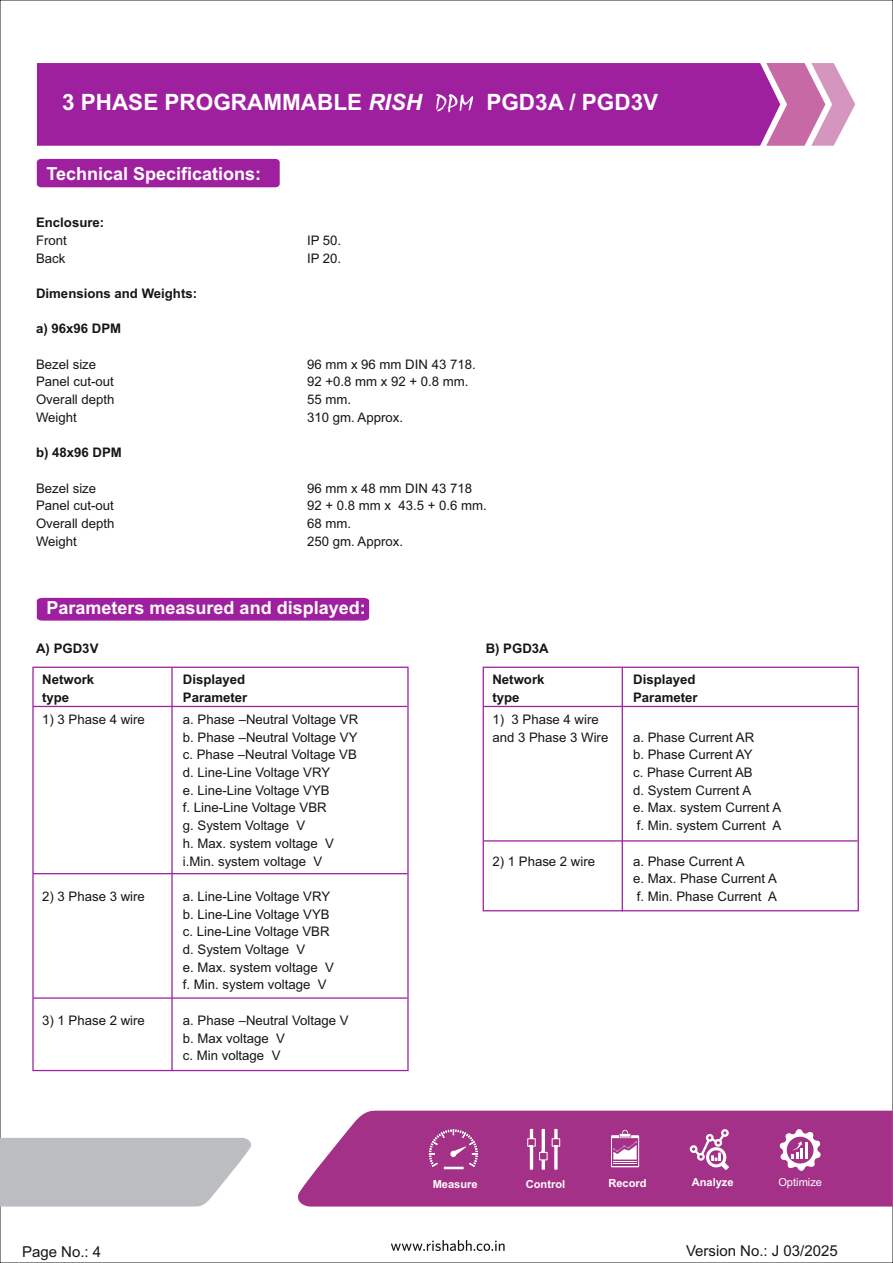
<style>
.page{position:relative;width:893px;height:1263px;background:#fff}
.page>*{position:absolute;margin:0;border:0;box-sizing:border-box;transform-origin:0 0}
.t1{font:700 22.5px "Arial";color:#fff}
.t2{font:700 18px "Arial";color:#fff}
.t3{font:15px "Arial";color:#151616}
.t4{font:13.2px/17.7px "Arial";color:#151616}
.t5{font:700 13.2px "Arial";color:#151616}
.t6{font:700 11.1px "Arial";color:#fff}
.t7{font:11.1px "Arial";color:#fff}
.s1{font-style:italic}
</style>
<div class="page">
<div style="left:37px;top:159px;width:243px;height:28px;background:#9f209f;border-radius:4px"></div>
<div style="left:37px;top:598px;width:332px;height:23px;background:#9f209f"></div>
<svg style="left:780px;top:63px;width:75px;height:83px"></svg>
<div style="left:37px;top:63px;width:743px;height:83px;background:#9f209f"></div>
<div style="left:32px;top:667px;width:377px;height:404px;border:1px solid #9e219f"></div>
<hr style="left:33px;top:706px;width:374px;height:1px;background:#9e219f">
<hr style="left:33px;top:873px;width:374px;height:1px;background:#9e219f">
<hr style="left:33px;top:997px;width:374px;height:2px;background:#9e219f">
<hr style="left:171px;top:667px;width:2px;height:404px;background:#9e219f">
<div style="left:483px;top:667px;width:376px;height:244px;border:1px solid #9e219f"></div>
<hr style="left:483px;top:706px;width:375px;height:1px;background:#9e219f">
<hr style="left:483px;top:840px;width:375px;height:1px;background:#9e219f">
<hr style="left:622px;top:667px;width:1px;height:244px;background:#9e219f">
<svg style="left:436px;top:94px;width:37px;height:18px"></svg>
<svg style="left:391px;top:1240px;width:114px;height:11px"></svg>
<svg style="left:298px;top:1110px;width:595px;height:96px;background:#a83e8e"></svg>
<hr style="left:444px;top:1167px;width:20px;height:2px;background:#fff">
<svg style="left:429px;top:1129px;width:49px;height:38px;background:#b05099"></svg>
<svg style="left:527px;top:1129px;width:33px;height:41px"></svg>
<svg style="left:611px;top:1130px;width:28px;height:37px"></svg>
<svg style="left:690px;top:1129px;width:39px;height:41px"></svg>
<svg style="left:779px;top:1128px;width:43px;height:44px"></svg>
<svg style="left:0;top:1138px;width:251px;height:69px;background:#c1c2c5"></svg>
<h1 class="t1" style="left:62px;top:94px;width:362px">3 PHASE PROGRAMMABLE <span class="s1">RISH</span></h1>
<h1 class="t1" style="left:486px;top:94px;width:173px">PGD3A / PGD3V</h1>
<h2 class="t2" style="left:47px;top:167px;width:216px">Technical Specifications:</h2>
<p class="t5" style="left:36px;top:217px;width:70px">Enclosure:</p>
<p class="t4" style="left:36px;top:233px;width:32px">Front</p>
<p class="t4" style="left:307px;top:233px;width:36px">IP 50.</p>
<p class="t4" style="left:36px;top:250px;width:31px">Back</p>
<p class="t4" style="left:307px;top:250px;width:36px">IP 20.</p>
<p class="t5" style="left:36px;top:288px;width:163px">Dimensions and Weights:</p>
<p class="t5" style="left:36px;top:324px;width:87px">a) 96x96 DPM</p>
<p class="t4" style="left:36px;top:356px;width:62px">Bezel size</p>
<p class="t4" style="left:307px;top:356px;width:170px">96 mm x 96 mm DIN 43 718.</p>
<p class="t4" style="left:36px;top:374px;width:79px">Panel cut-out</p>
<p class="t4" style="left:307px;top:374px;width:163px">92 +0.8 mm x 92 + 0.8 mm.</p>
<p class="t4" style="left:36px;top:409px;width:42px">Weight</p>
<p class="t4" style="left:307px;top:409px;width:98px">310 gm. Approx.</p>
<p class="t5" style="left:36px;top:448px;width:87px">b) 48x96 DPM</p>
<p class="t4" style="left:36px;top:480px;width:62px">Bezel size</p>
<p class="t4" style="left:307px;top:480px;width:167px">96 mm x 48 mm DIN 43 718</p>
<p class="t4" style="left:36px;top:498px;width:79px">Panel cut-out</p>
<p class="t4" style="left:307px;top:498px;width:181px">92 + 0.8 mm x 43.5 + 0.6 mm.</p>
<p class="t4" style="left:36px;top:516px;width:80px">Overall depth</p>
<p class="t4" style="left:307px;top:516px;width:46px">68 mm.</p>
<p class="t4" style="left:36px;top:533px;width:42px">Weight</p>
<p class="t4" style="left:307px;top:533px;width:98px">250 gm. Approx.</p>
<p class="t4" style="left:36px;top:392px;width:80px">Overall depth</p>
<p class="t4" style="left:307px;top:392px;width:46px">55 mm.</p>
<h2 class="t2" style="left:47px;top:601px;width:321px">Parameters measured and displayed:</h2>
<p class="t5" style="left:36px;top:643px;width:64px">A) PGD3V</p>
<p class="t5" style="left:42px;top:674px;width:54px">Network</p>
<p class="t5" style="left:183px;top:674px;width:64px">Displayed</p>
<p class="t5" style="left:42px;top:692px;width:29px">type</p>
<p class="t5" style="left:183px;top:692px;width:66px">Parameter</p>
<p class="t4" style="left:42px;top:712px;width:104px">1) 3 Phase 4 wire</p>
<p class="t4" style="left:183px;top:712px;width:177px">a. Phase –Neutral Voltage VR</p>
<p class="t4" style="left:183px;top:729px;width:176px">b. Phase –Neutral Voltage VY</p>
<p class="t4" style="left:183px;top:765px;width:149px">d. Line-Line Voltage VRY</p>
<p class="t4" style="left:183px;top:800px;width:145px">f. Line-Line Voltage VBR</p>
<p class="t4" style="left:183px;top:747px;width:175px">c. Phase –Neutral Voltage VB</p>
<p class="t4" style="left:183px;top:782px;width:148px">e. Line-Line Voltage VYB</p>
<p class="t4" style="left:183px;top:818px;width:124px">g. System Voltage V</p>
<p class="t4" style="left:183px;top:836px;width:153px">h. Max. system voltage V</p>
<p class="t4" style="left:183px;top:853px;width:141px">i.Min. system voltage V</p>
<p class="t4" style="left:42px;top:889px;width:104px">2) 3 Phase 3 wire</p>
<p class="t4" style="left:183px;top:889px;width:149px">a. Line-Line Voltage VRY b. Line-Line Voltage VYB</p>
<p class="t4" style="left:183px;top:924px;width:148px">c. Line-Line Voltage VBR d. System Voltage V</p>
<p class="t4" style="left:183px;top:959px;width:153px">e. Max. system voltage V</p>
<p class="t4" style="left:183px;top:977px;width:145px">f. Min. system voltage V</p>
<p class="t4" style="left:42px;top:1012px;width:104px">3) 1 Phase 2 wire</p>
<p class="t4" style="left:183px;top:1012px;width:167px">a. Phase –Neutral Voltage V b. Max voltage V</p>
<p class="t4" style="left:183px;top:1048px;width:99px">c. Min voltage V</p>
<p class="t5" style="left:486px;top:643px;width:65px">B) PGD3A</p>
<p class="t5" style="left:492px;top:674px;width:54px">Network</p>
<p class="t5" style="left:633px;top:674px;width:64px">Displayed</p>
<p class="t5" style="left:492px;top:692px;width:29px">type</p>
<p class="t5" style="left:633px;top:692px;width:66px">Parameter</p>
<p class="t4" style="left:492px;top:712px;width:108px">1) 3 Phase 4 wire</p>
<p class="t4" style="left:492px;top:729px;width:117px">and 3 Phase 3 Wire</p>
<p class="t4" style="left:633px;top:729px;width:123px">a. Phase Current AR</p>
<p class="t4" style="left:633px;top:747px;width:121px;text-align:justify">b. Phase Current AY c. Phase Current AB d. System Current A</p>
<p class="t4" style="left:633px;top:800px;width:150px">e. Max. system Current A</p>
<p class="t4" style="left:637px;top:818px;width:146px">f. Min. system Current A</p>
<p class="t4" style="left:492px;top:853px;width:104px">2) 1 Phase 2 wire</p>
<p class="t4" style="left:633px;top:853px;width:113px">a. Phase Current A</p>
<p class="t4" style="left:637px;top:889px;width:142px">f. Min. Phase Current A</p>
<p class="t4" style="left:633px;top:871px;width:145px">e. Max. Phase Current A</p>
<p class="t6" style="left:433px;top:1179px;width:46px">Measure</p>
<p class="t6" style="left:526px;top:1180px;width:41px">Control</p>
<p class="t6" style="left:608px;top:1179px;width:40px">Record</p>
<p class="t6" style="left:692px;top:1178px;width:43px">Analyze</p>
<p class="t7" style="left:778px;top:1178px;width:45px">Optimize</p>
<p class="t3" style="left:22px;top:1246px;width:81px">Page No.: 4</p>
<p class="t3" style="left:686px;top:1245px;width:153px">Version No.: J 03/2025</p>
</div>
